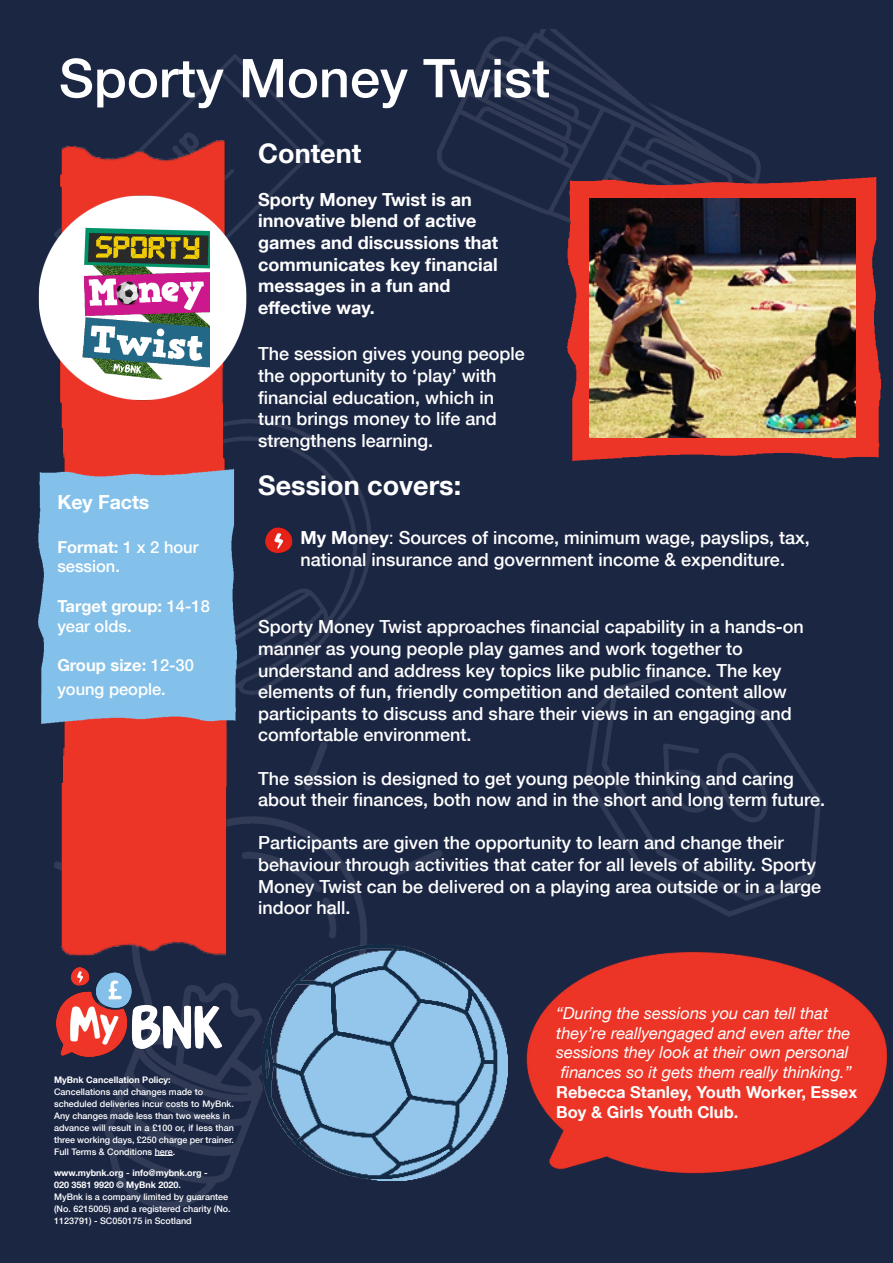
<style>
.page{position:relative;width:893px;height:1263px;background:#1b2643}
.page>*{position:absolute;margin:0;border:0;box-sizing:border-box;transform-origin:0 0}
.t1{font:500 53.4px "Helvetica Neue LT Com";color:#fff}
.t2{font:700 27px "Helvetica Neue LT Com";color:#fff}
.t3{font:700 19.5px "Helvetica Neue LT Com";color:#fff}
.t4{font:500 18px/21.6px "Helvetica Neue LT Com";color:#fff}
.t5{font:700 18px/21.6px "Helvetica Neue LT Com";color:#fff}
.t6{font:italic 16.5px "Helvetica Neue LT Com";color:#fff}
.t7{font:700 16.5px "Helvetica Neue LT Com";color:#fff}
.t8{font:500 16.5px/19.8px "Helvetica Neue LT Com";color:#fff}
.t9{font:500 9px/12px "Helvetica Neue LT Com";color:#fff}
.t10{font:700 9px "Helvetica Neue LT Com";color:#fff}
.s1{font-weight:500}
.s2{font-weight:700}
.s3{font-weight:400}
</style>
<div class="page">
<img style="left:248px;top:742px;width:198px;height:467px">
<img style="left:248px;top:420px;width:123px;height:275px">
<div style="left:54px;top:54px;width:269px;height:269px;background:#1b2643"></div>
<img style="left:438px;top:30px;width:322px;height:256px">
<img style="left:585px;top:670px;width:235px;height:246px">
<img style="left:505px;top:943px;width:388px;height:262px">
<img style="left:31px;top:134px;width:217px;height:1075px">
<img style="left:56px;top:967px;width:165px;height:90px">
<img style="left:567px;top:178px;width:314px;height:283px">
<div style="left:38px;top:469px;width:198px;height:254px;background:#84c1ea"></div>
<img style="left:20px;top:171px;width:249px;height:271px">
<svg style="left:155px;top:1155px;width:18px;height:1px"></svg>
<img style="left:589px;top:198px;width:267px;height:240px">
<img style="left:75px;top:223px;width:135px;height:159px">
<img style="left:263px;top:944px;width:244px;height:236px">
<img style="left:253px;top:523px;width:48px;height:35px">
<p class="t1" style="left:59px;top:46px;width:493px">Sporty Money Twist</p>
<p class="t2" style="left:258px;top:136px;width:105px">Content</p>
<p class="t5" style="left:258px;top:188px;width:241px">Sporty Money Twist is an innovative blend of active games and discussions that communicates key financial messages in a fun and</p>
<p class="t5" style="left:258px;top:296px;width:118px">effective way.</p>
<p class="t3" style="left:57px;top:490px;width:94px">Key Facts</p>
<p class="t7" style="left:57px;top:536px;width:143px">Format: <span class="s1">1 x 2 hour</span></p>
<p class="t8" style="left:57px;top:556px;width:64px">session.</p>
<p class="t8" style="left:57px;top:596px;width:154px"><span class="s2">Target group:</span> 14-18 year olds.</p>
<p class="t8" style="left:57px;top:654px;width:138px;line-height:23.4px"><span class="s2">Group size:</span> 12-30 young people.</p>
<p class="t4" style="left:258px;top:343px;width:268px">The session gives young people</p>
<p class="t4" style="left:258px;top:365px;width:240px">the opportunity to ‘play’ with</p>
<p class="t4" style="left:258px;top:386px;width:240px">financial education, which in turn brings money to life and</p>
<p class="t4" style="left:258px;top:429px;width:177px">strengthens learning.</p>
<p class="t2" style="left:258px;top:468px;width:205px">Session covers:</p>
<p class="t4" style="left:300px;top:527px;width:511px"><span class="s2">My Money</span><span class="s3">:</span> Sources of income, minimum wage, payslips, tax, national insurance and government income &amp; expenditure.</p>
<p class="t4" style="left:258px;top:616px;width:547px">Sporty Money Twist approaches financial capability in a hands-on</p>
<p class="t4" style="left:258px;top:637px;width:486px">manner as young people play games and work together to</p>
<p class="t4" style="left:258px;top:659px;width:525px">understand and address key topics like public finance. The key</p>
<p class="t4" style="left:258px;top:681px;width:530px">elements of fun, friendly competition and detailed content allow</p>
<p class="t4" style="left:258px;top:702px;width:535px">participants to discuss and share their views in an engaging and</p>
<p class="t4" style="left:258px;top:724px;width:215px">comfortable environment.</p>
<p class="t4" style="left:258px;top:767px;width:537px">The session is designed to get young people thinking and caring</p>
<p class="t4" style="left:258px;top:789px;width:568px">about their finances, both now and in the short and long term future.</p>
<p class="t4" style="left:258px;top:832px;width:527px">Participants are given the opportunity to learn and change their</p>
<p class="t4" style="left:258px;top:853px;width:559px">behaviour through activities that cater for all levels of ability. Sporty</p>
<p class="t4" style="left:258px;top:875px;width:564px">Money Twist can be delivered on a playing area outside or in a large</p>
<p class="t4" style="left:258px;top:897px;width:94px">indoor hall.</p>
<p class="t10" style="left:54px;top:1074px;width:118px">MyBnk Cancellation Policy:</p>
<p class="t9" style="left:54px;top:1085px;width:151px">Cancellations and changes made to</p>
<p class="t9" style="left:54px;top:1097px;width:181px">scheduled deliveries incur costs to MyBnk.<br>Any changes made less than two weeks in</p>
<p class="t9" style="left:54px;top:1121px;width:181px;text-align:justify">advance will result in a £100 or, if less than three working days, £250 charge per trainer.<br>Full Terms &amp; Conditions here.</p>
<p class="t10" style="left:54px;top:1167px;width:155px">www.mybnk.org - info@mybnk.org -</p>
<p class="t10" style="left:54px;top:1179px;width:128px">020 3581 9920 © MyBnk 2020.</p>
<p class="t9" style="left:54px;top:1191px;width:178px">MyBnk is a company limited by guarantee (No. 6215005) and a registered charity (No.<br>1123791) - SC050175 in Scotland</p>
<p class="t6" style="left:556px;top:1003px;width:273px">“During the sessions you can tell that</p>
<p class="t6" style="left:556px;top:1022px;width:296px">they’re reallyengaged and even after the</p>
<p class="t6" style="left:556px;top:1042px;width:294px">sessions they look at their own personal</p>
<p class="t6" style="left:561px;top:1062px;width:293px">finances so it gets them really thinking.”</p>
<p class="t7" style="left:556px;top:1082px;width:303px">Rebecca Stanley, Youth Worker, Essex</p>
<p class="t7" style="left:556px;top:1101px;width:184px">Boy &amp; Girls Youth Club.</p>
</div>
